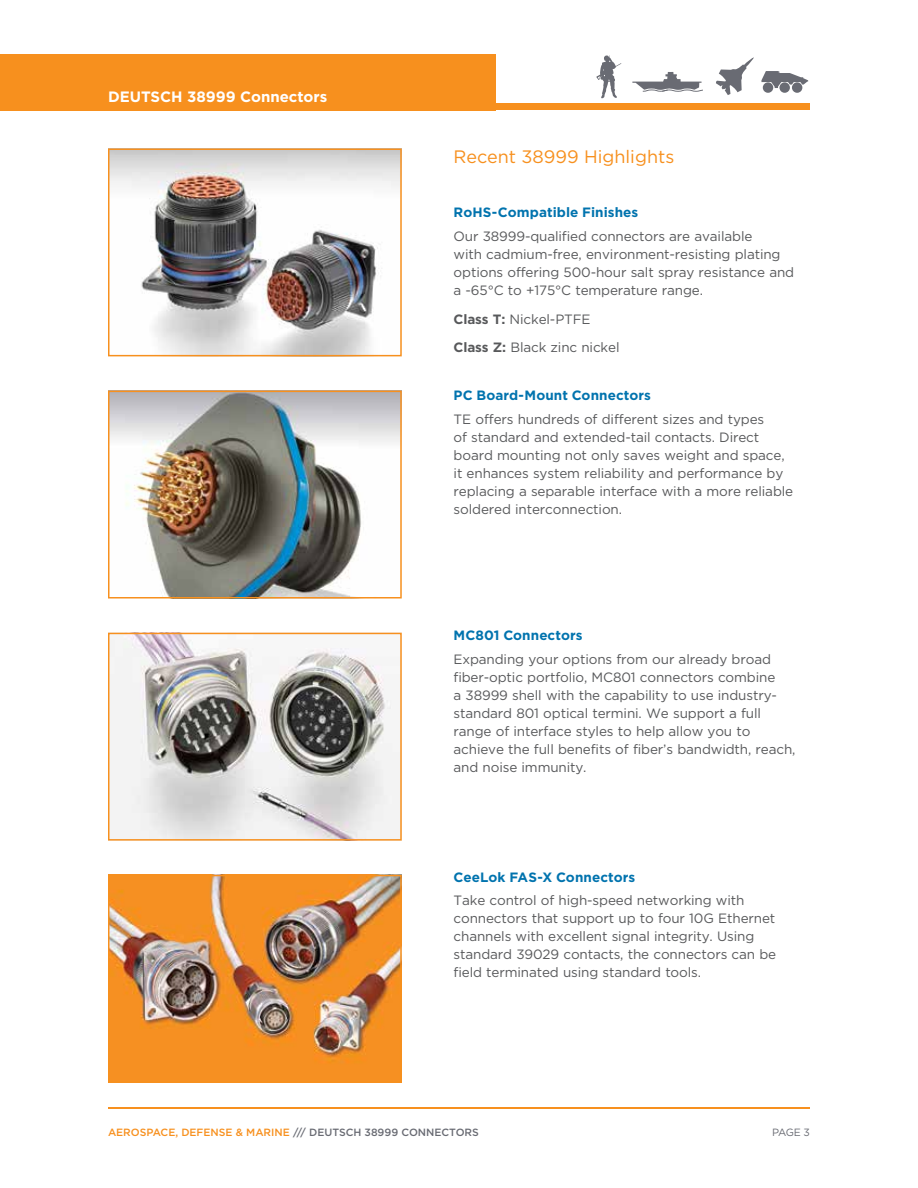
<style>
.page{position:relative;width:918px;height:1188px;background:#fff}
.page>*{position:absolute;margin:0;border:0;box-sizing:border-box;transform-origin:0 0}
.t1{font:18px "Gotham";color:#f7901e}
.t2{font:700 15px "Gotham";color:#fff}
.t3{font:13.5px/18px "Gotham";letter-spacing:-.01em;color:#58595b}
.t4{font:700 13.5px "Gotham";letter-spacing:.005em;color:#0073ae}
.t5{font:500 10.5px "Gotham";color:#696b73}
.t6{font:10.5px "Gotham";color:#696b73}
.s1{font-weight:700}
.s2{color:#f7901e}
</style>
<div class="page">
<hr style="left:108px;top:1107px;width:702px;height:1px;background:#f7901e">
<div style="left:0;top:54px;width:495px;height:56px;background:#f7901e"></div>
<div style="left:0;top:104px;width:810px;height:6px;background:#f7901e"></div>
<svg style="left:716px;top:57px;width:38px;height:38px"></svg>
<svg style="left:632px;top:72px;width:71px;height:20px"></svg>
<svg style="left:596px;top:55px;width:25px;height:43px"></svg>
<div style="left:779px;top:82px;width:11px;height:11px;background:#696b73;border-radius:50%"></div>
<div style="left:792px;top:82px;width:10px;height:11px;background:#696b73;border-radius:50%"></div>
<svg style="left:761px;top:71px;width:47px;height:17px"></svg>
<div style="left:763px;top:82px;width:10px;height:11px;background:#696b73;border-radius:50%"></div>
<img style="left:111px;top:151px;width:288px;height:202px">
<div style="left:108px;top:148px;width:294px;height:208px;border:2px solid #f7901e"></div>
<img style="left:111px;top:394px;width:288px;height:201px">
<div style="left:108px;top:391px;width:294px;height:207px;border:2px solid #f7901e"></div>
<img style="left:111px;top:636px;width:288px;height:202px">
<div style="left:108px;top:633px;width:294px;height:208px;border:2px solid #f7901e"></div>
<img style="left:111px;top:878px;width:288px;height:202px">
<div style="left:108px;top:875px;width:294px;height:208px;border:2px solid #f7901e"></div>
<p class="t2" style="left:108px;top:87px;width:221px">DEUTSCH 38999 Connectors</p>
<h1 class="t1" style="left:454px;top:145px;width:222px">Recent 38999 Highlights</h1>
<p class="t4" style="left:454px;top:204px;width:186px">RoHS-Compatible Finishes</p>
<p class="t3" style="left:454px;top:227px;width:342px">Our 38999-qualified connectors are available<br>with cadmium-free, environment-resisting plating options offering 500-hour salt spray resistance and a -65°C to +175°C temperature range.</p>
<p class="t3" style="left:454px;top:304px;width:167px;line-height:28.8px"><span class="s1">Class T:</span> Nickel-PTFE<br><span class="s1">Class Z:</span> Black zinc nickel</p>
<p class="t4" style="left:454px;top:387px;width:199px">PC Board-Mount Connectors</p>
<p class="t3" style="left:454px;top:410px;width:341px">TE offers hundreds of different sizes and types<br>of standard and extended-tail contacts. Direct board mounting not only saves weight and space, it enhances system reliability and performance by replacing a separable interface with a more reliable soldered interconnection.</p>
<p class="t4" style="left:454px;top:627px;width:131px">MC801 Connectors</p>
<p class="t3" style="left:454px;top:650px;width:343px">Expanding your options from our already broad fiber-optic portfolio, MC801 connectors combine<br>a 38999 shell with the capability to use industry&shy;standard 801 optical termini. We support a full range of interface styles to help allow you to achieve the full benefits of fiber’s bandwidth, reach, and noise immunity.</p>
<p class="t4" style="left:454px;top:868px;width:183px">CeeLok FAS-X Connectors</p>
<p class="t3" style="left:454px;top:891px;width:324px">Take control of high-speed networking with connectors that support up to four 10G Ethernet channels with excellent signal integrity. Using standard 39029 contacts, the connectors can be field terminated using standard tools.</p>
<p class="t5" style="left:108px;top:1125px;width:372px"><span class="s2">AEROSPACE, DEFENSE &amp; MARINE</span> /// DEUTSCH 38999 CONNECTORS</p>
<p class="t6" style="left:772px;top:1125px;width:39px">PAGE 3</p>
</div>
